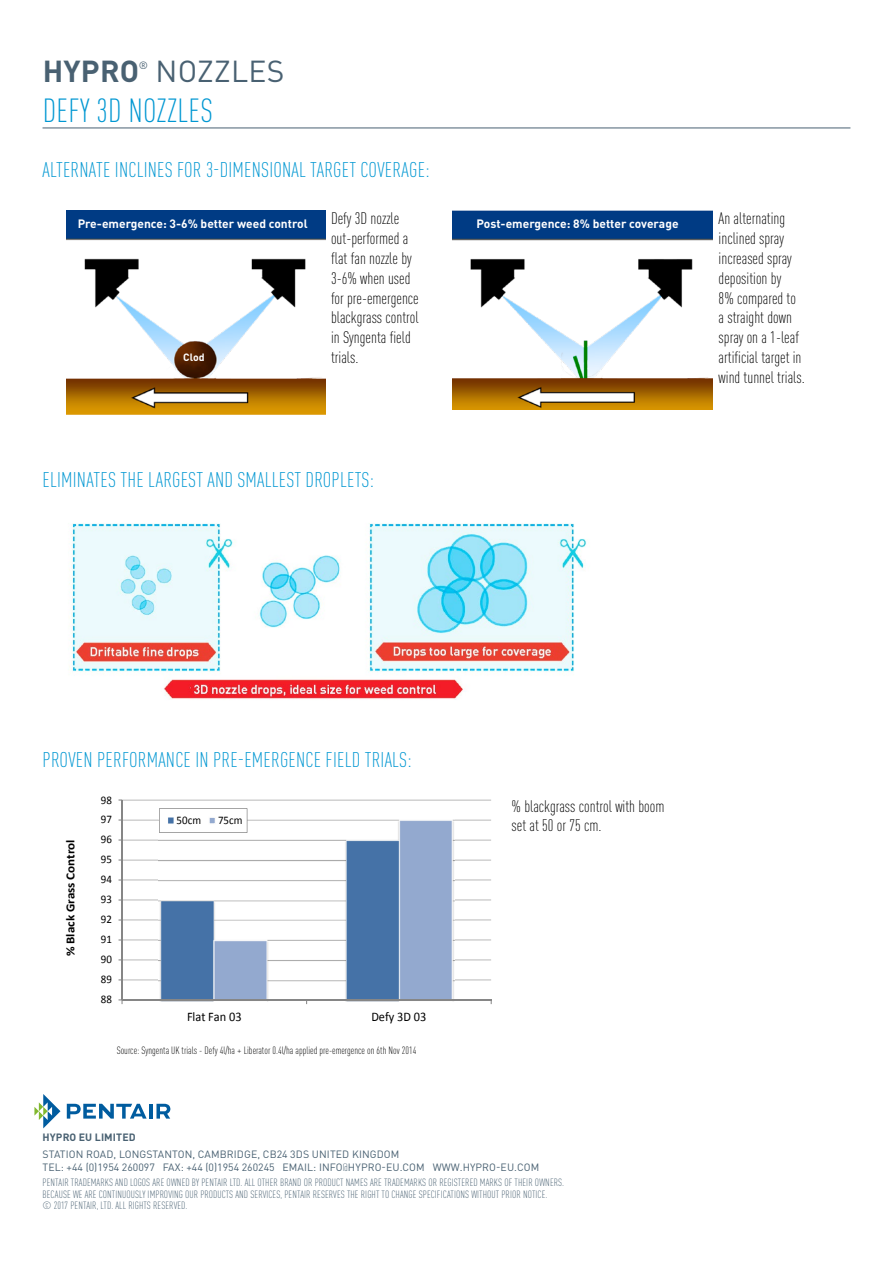
<style>
.page{position:relative;width:893px;height:1263px;background:#fff}
.page>*{position:absolute;margin:0;border:0;box-sizing:border-box;transform-origin:0 0}
.Back_Page_Sub_Title{font:300 condensed 33px "DIN Pro";letter-spacing:.01em;color:#0097d2}
.t1{font:30px "DIN Pro";letter-spacing:.01em;color:#496172}
.t2{font:700 30px "DIN Pro";letter-spacing:.01em;color:#496172}
.Features_and_Benefit{font:300 condensed 21px "DIN Pro";letter-spacing:.01em;color:#0097d2}
.Condensed_Text{font:300 condensed 16.5px/19.8px "DIN Pro";color:#000}
.t3{font:13.05px "Calibri";color:#000;scale:.94 1}
.t4{font:700 12.3px "Calibri";color:#000;scale:1.06 1}
.t5{font:700 12px "DIN Pro";color:#fff}
.t6{font:11.55px "Calibri";letter-spacing:.005em;color:#000;scale:.94 1}
.t7{font:300 condensed 10.5px/11.2px "DIN Pro";letter-spacing:.01em;color:#496172}
.t8{font:10.5px/12.6px "DIN Pro";letter-spacing:.01em;color:#496172}
.Condensed_Text-2{font:300 condensed 10.5px "DIN Pro";color:#000}
.t9{font:700 10.5px "DIN Pro";letter-spacing:.01em;color:#496172}
.t10{font:700 10.5px "DIN Pro";color:#fff}
.s1{font-weight:300;font-stretch:condensed}
</style>
<div class="page">
<svg style="left:34px;top:1094px;width:26px;height:34px"></svg>
<svg style="left:67px;top:1104px;width:80px;height:14px"></svg>
<hr style="left:149px;top:1104px;width:4px;height:14px;background:#005c9f">
<svg style="left:156px;top:1104px;width:14px;height:14px"></svg>
<hr style="left:43px;top:128px;width:807px;height:1px;background:#496172">
<img style="left:66px;top:210px;width:260px;height:204px">
<img style="left:69px;top:523px;width:518px;height:177px">
<hr style="left:122px;top:980px;width:369px;height:1px;background:#7f7f7f">
<hr style="left:122px;top:960px;width:369px;height:1px;background:#7f7f7f">
<hr style="left:122px;top:940px;width:369px;height:1px;background:#7f7f7f">
<hr style="left:122px;top:920px;width:369px;height:1px;background:#7f7f7f">
<hr style="left:122px;top:900px;width:369px;height:1px;background:#7f7f7f">
<hr style="left:122px;top:880px;width:369px;height:1px;background:#7f7f7f">
<hr style="left:122px;top:860px;width:369px;height:1px;background:#7f7f7f">
<hr style="left:122px;top:840px;width:369px;height:1px;background:#7f7f7f">
<hr style="left:122px;top:820px;width:369px;height:1px;background:#7f7f7f">
<hr style="left:122px;top:800px;width:369px;height:1px;background:#7f7f7f">
<img style="left:159px;top:818px;width:295px;height:186px">
<hr style="left:122px;top:800px;width:1px;height:200px;background:#868686">
<hr style="left:122px;top:999px;width:369px;height:1px;background:#868686">
<svg style="left:119px;top:999px;width:4px;height:5px"></svg>
<svg style="left:159px;top:808px;width:88px;height:25px"></svg>
<img style="left:453px;top:210px;width:259px;height:199px">
<p class="t2" style="left:43px;top:47px;width:98px">HYPRO</p>
<p class="t8" style="left:139px;top:58px;width:11px">®</p>
<p class="t1" style="left:156px;top:48px;width:130px">NOZZLES</p>
<p class="Back_Page_Sub_Title" style="left:43px;top:87px;width:172px">DEFY 3D NOZZLES</p>
<p class="Features_and_Benefit" style="left:43px;top:155px;width:389px">ALTERNATE INCLINES FOR 3-DIMENSIONAL TARGET COVERAGE:</p>
<p class="t5" style="left:78px;top:214px;width:231px">Pre-emergence: 3-6% better weed control</p>
<p class="t10" style="left:183px;top:348px;width:23px">Clod</p>
<p class="Condensed_Text" style="left:331px;top:208px;width:89px">Defy 3D nozzle out-performed a flat fan nozzle by<br>3-6% when used for pre-emergence blackgrass control in Syngenta field trials.</p>
<p class="Features_and_Benefit" style="left:43px;top:465px;width:333px">ELIMINATES THE LARGEST AND SMALLEST DROPLETS:</p>
<p class="t5" style="left:477px;top:214px;width:203px">Post-emergence: 8% better coverage</p>
<p class="Condensed_Text" style="left:719px;top:208px;width:88px">An alternating inclined spray increased spray deposition by<br>8% compared to a straight down spray on a 1-leaf artificial target in wind tunnel trials.</p>
<p class="Features_and_Benefit" style="left:43px;top:744px;width:371px">PROVEN PERFORMANCE IN PRE-EMERGENCE FIELD TRIALS:</p>
<p class="t4" style="left:63px;top:956px;width:112px;rotate:-90deg">% Black Grass Control</p>
<p class="t6" style="left:101px;top:792px;width:13px">98</p>
<p class="t6" style="left:101px;top:812px;width:13px">97</p>
<p class="t6" style="left:101px;top:832px;width:13px">96</p>
<p class="t6" style="left:101px;top:852px;width:13px">95</p>
<p class="t6" style="left:101px;top:872px;width:13px">94</p>
<p class="t6" style="left:101px;top:892px;width:13px">93</p>
<p class="t6" style="left:101px;top:912px;width:13px">92</p>
<p class="t6" style="left:101px;top:932px;width:13px">91</p>
<p class="t6" style="left:101px;top:952px;width:13px">90</p>
<p class="t6" style="left:101px;top:972px;width:13px">89</p>
<p class="t6" style="left:101px;top:992px;width:13px">88</p>
<p class="t6" style="left:177px;top:813px;width:28px">50cm</p>
<p class="t6" style="left:218px;top:813px;width:28px">75cm</p>
<p class="t3" style="left:187px;top:1008px;width:60px">Flat Fan 03</p>
<p class="t3" style="left:371px;top:1008px;width:60px">Defy 3D 03</p>
<p class="Condensed_Text-2" style="left:117px;top:1043px;width:301px">Source: Syngenta UK trials - Defy 4l/ha + Liberator 0.4l/ha applied pre-emergence on 6th Nov 2014</p>
<p class="Condensed_Text" style="left:512px;top:795px;width:154px">% blackgrass control with boom set at 50 or 75 cm.</p>
<p class="t9" style="left:43px;top:1129px;width:95px">HYPRO EU LIMITED</p>
<p class="t8" style="left:43px;top:1147px;width:498px">STATION ROAD, LONGSTANTON, CAMBRIDGE, CB24 3DS UNITED KINGDOM<br>TEL: +44 (0)1954 260097 FAX: +44 (0)1954 260245 EMAIL: INFO<span class="s1">@</span>HYPRO-EU.COM WWW.HYPRO-EU.COM</p>
<p class="t7" style="left:43px;top:1176px;width:523px">PENTAIR TRADEMARKS AND LOGOS ARE OWNED BY PENTAIR LTD. ALL OTHER BRAND OR PRODUCT NAMES ARE TRADEMARKS OR REGISTERED MARKS OF THEIR OWNERS.<br>BECAUSE WE ARE CONTINUOUSLY IMPROVING OUR PRODUCTS AND SERVICES, PENTAIR RESERVES THE RIGHT TO CHANGE SPECIFICATIONS WITHOUT PRIOR NOTICE.<br>© 2017 PENTAIR, LTD. ALL RIGHTS RESERVED.</p>
</div>
